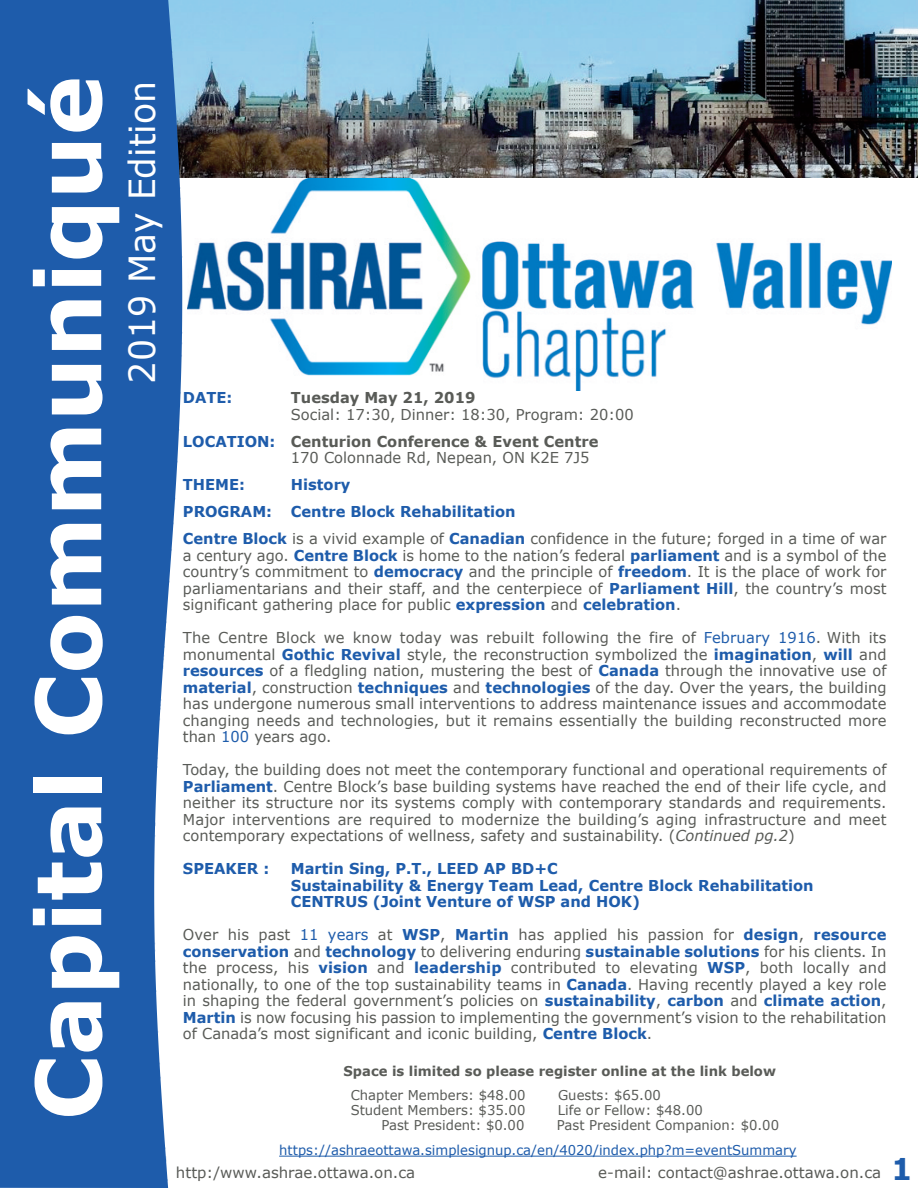
<style>
.page{position:relative;width:918px;height:1188px;background:#fff}
.page>*{position:absolute;margin:0;border:0;box-sizing:border-box;transform-origin:0 0}
.t1{font:700 90px "Verdana";color:#fff}
.t2{font:36px "Verdana";color:#fff;scale:.96 1}
.t3{font:700 30px "Verdana";color:#1e5cab}
.t4{font:15px/16.5px "Verdana";color:#595b57;text-align:justify}
.t5{font:700 15px/16.5px "Verdana";color:#1e5cab}
.t6{font:700 15px "Verdana";color:#595b57}
.t7{font:13.5px "Verdana";color:#595b57}
.t8{font:13.5px "Verdana";color:#1e5cab}
.t9{font:700 13.5px "Verdana";color:#595b57}
.s1{font-weight:700;color:#1e5cab}
.s2{font-weight:700}
.s3{color:#1e5cab}
.s4{font-style:italic}
</style>
<div class="page">
<img style="left:182px;top:0;width:736px;height:177px">
<svg style="left:0;top:0;width:182px;height:1188px;background:#2d67b0"></svg>
<img style="left:188px;top:179px;width:703px;height:211px">
<hr style="left:279px;top:1156px;width:518px;height:1px;background:#1e5cab">
<h1 class="t1" style="left:11px;top:1120px;width:1046px;rotate:-90deg">Capital Communiqué</h1>
<h2 class="t2" style="left:119px;top:384px;width:317px;rotate:-90deg">2019 May Edition</h2>
<p class="t5" style="left:183px;top:389px;width:51px">DATE:</p>
<p class="t6" style="left:291px;top:388px;width:186px">Tuesday May 21, 2019</p>
<p class="t4" style="left:183px;top:400px;width:452px;line-height:27px;text-indent:108px">Social: 17:30, Dinner: 18:30, Program: 20:00<br><span class="s1">LOCATION:</span> <span class="s2">Centurion Conference &amp; Event Centre</span></p>
<p class="t4" style="left:291px;top:449px;width:300px">170 Colonnade Rd, Nepean, ON K2E 7J5</p>
<p class="t5" style="left:183px;top:476px;width:64px">THEME:</p>
<p class="t5" style="left:291px;top:476px;width:61px">History</p>
<p class="t5" style="left:183px;top:503px;width:91px">PROGRAM:</p>
<p class="t4" style="left:183px;top:498px;width:705px;line-height:27px;text-indent:108px"><span class="s1">Centre Block Rehabilitation<br>Centre Block</span> is a vivid example of <span class="s1">Canadian</span> confidence in the future; forged in a time of war</p>
<p class="t4" style="left:183px;top:547px;width:705px">a century ago. <span class="s1">Centre Block</span> is home to the nation’s federal <span class="s1">parliament</span> and is a symbol of the country’s commitment to <span class="s1">democracy</span> and the principle of <span class="s1">freedom</span>. It is the place of work for parliamentarians and their staff, and the centerpiece of <span class="s1">Parliament Hill</span>, the country’s most significant gathering place for public <span class="s1">expression</span> and <span class="s1">celebration</span>.</p>
<p class="t4" style="left:183px;top:629px;width:705px">The Centre Block we know today was rebuilt following the fire of <span class="s3">February 1916</span>. With its monumental <span class="s1">Gothic Revival</span> style, the reconstruction symbolized the <span class="s1">imagination</span>, <span class="s1">will</span> and <span class="s1">resources</span> of a fledgling nation, mustering the best of <span class="s1">Canada</span> through the innovative use of <span class="s1">material</span>, construction <span class="s1">techniques</span> and <span class="s1">technologies</span> of the day. Over the years, the building has undergone numerous small interventions to address maintenance issues and accommodate changing needs and technologies, but it remains essentially the building reconstructed more than <span class="s3">100</span> years ago.</p>
<p class="t4" style="left:183px;top:761px;width:705px">Today, the building does not meet the contemporary functional and operational requirements of <span class="s1">Parliament</span>. Centre Block’s base building systems have reached the end of their life cycle, and neither its structure nor its systems comply with contemporary standards and requirements.<br>Major interventions are required to modernize the building’s aging infrastructure and meet contemporary expectations of wellness, safety and sustainability. (<span class="s4">Continued pg.2</span>)</p>
<p class="t5" style="left:183px;top:860px;width:88px">SPEAKER :</p>
<p class="t5" style="left:291px;top:860px;width:524px">Martin Sing, P.T., LEED AP BD+C<br>Sustainability &amp; Energy Team Lead, Centre Block Rehabilitation<br>CENTRUS (Joint Venture of WSP and HOK)</p>
<p class="t4" style="left:183px;top:926px;width:705px">Over his past <span class="s3">11 years</span> at <span class="s1">WSP</span>, <span class="s1">Martin</span> has applied his passion for <span class="s1">design</span>, <span class="s1">resource conservation</span> and <span class="s1">technology</span> to delivering enduring <span class="s1">sustainable solutions</span> for his clients. In the process, his <span class="s1">vision</span> and <span class="s1">leadership</span> contributed to elevating <span class="s1">WSP</span>, both locally and nationally, to one of the top sustainability teams in <span class="s1">Canada</span>. Having recently played a key role in shaping the federal government’s policies on <span class="s1">sustainability</span>, <span class="s1">carbon</span> and <span class="s1">climate action</span>, <span class="s1">Martin</span> is now focusing his passion to implementing the government’s vision to the rehabilitation of Canada’s most significant and iconic building, <span class="s1">Centre Block</span>.</p>
<p class="t9" style="left:344px;top:1062px;width:434px">Space is limited so please register online at the link below</p>
<p class="t7" style="left:351px;top:1086px;width:176px">Chapter Members: $48.00</p>
<p class="t7" style="left:558px;top:1086px;width:104px">Guests: $65.00</p>
<p class="t7" style="left:351px;top:1101px;width:176px">Student Members: $35.00</p>
<p class="t7" style="left:558px;top:1101px;width:146px">Life or Fellow: $48.00</p>
<p class="t7" style="left:382px;top:1116px;width:144px">Past President: $0.00</p>
<p class="t7" style="left:557px;top:1116px;width:224px">Past President Companion: $0.00</p>
<p class="t8" style="left:279px;top:1141px;width:519px">https://ashraeottawa.simplesignup.ca/en/4020/index.php?m=eventSummary</p>
<p class="t4" style="left:176px;top:1164px;width:241px">http:/www.ashrae.ottawa.on.ca</p>
<p class="t4" style="left:598px;top:1164px;width:284px">e-mail: contact@ashrae.ottawa.on.ca</p>
<h3 class="t3" style="left:891px;top:1150px;width:23px">1</h3>
</div>
